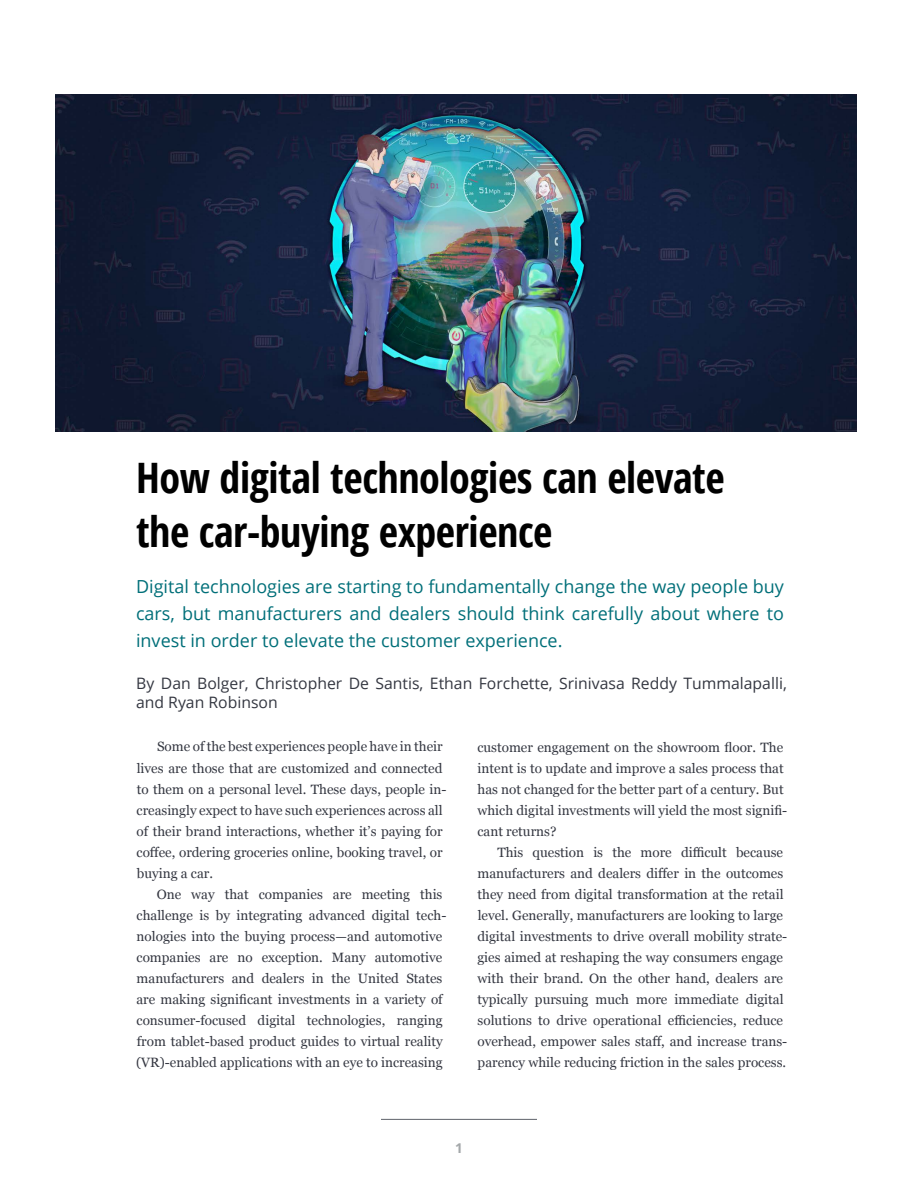
<style>
.page{position:relative;width:918px;height:1188px;background:#fff}
.page>*{position:absolute;margin:0;border:0;box-sizing:border-box;transform-origin:0 0}
.t1{font:700 42px/54px "Open Sans Condensed";letter-spacing:-.01em;color:#000}
.t2{font:18px/27px "Open Sans";color:#006f79;text-align:justify}
.t3{font:15.75px/18.9px "Open Sans";color:#343741}
.t4{font:13.5px/21px "Georgia";color:#343741}
.t5{font:700 13.5px "Open Sans";color:#a3a7a9}
</style>
<div class="page">
<hr style="left:381px;top:1119px;width:156px;height:1px;background:#5f636a">
<img style="left:55px;top:94px;width:802px;height:338px">
<h1 class="t1" style="left:136px;top:450px;width:590px">How digital technologies can elevate the car-buying experience</h1>
<h2 class="t2" style="left:136px;top:573px;width:650px">Digital technologies are starting to fundamentally change the way people buy cars, but manufacturers and dealers should think carefully about where to invest in order to elevate the customer experience.</h2>
<p class="t3" style="left:136px;top:673px;width:652px">By Dan Bolger, Christopher De Santis, Ethan Forchette, Srinivasa Reddy Tummalapalli, and Ryan Robinson</p>
<p class="t4" style="left:137px;top:736px;width:311px;text-indent:21px">Some of the best experiences people have in their lives are those that are customized and connected to them on a personal level. These days, people in&shy;creasingly expect to have such experiences across all of their brand interactions, whether it’s paying for coffee, ordering groceries online, booking travel, or buying a car.</p>
<p class="t4" style="left:136px;top:883px;width:312px;text-indent:20px">One way that companies are meeting this challenge is by integrating advanced digital tech&shy;nologies into the buying process—and automotive companies are no exception. Many automotive manufacturers and dealers in the United States are making significant investments in a variety of consumer-focused digital technologies, ranging from tablet-based product guides to virtual reality (VR)-enabled applications with an eye to increasing</p>
<p class="t4" style="left:477px;top:736px;width:311px">customer engagement on the showroom floor. The intent is to update and improve a sales process that has not changed for the better part of a century. But which digital investments will yield the most signifi&shy;cant returns?</p>
<p class="t4" style="left:477px;top:841px;width:311px;text-indent:20px">This question is the more difficult because manufacturers and dealers differ in the outcomes they need from digital transformation at the retail level. Generally, manufacturers are looking to large digital investments to drive overall mobility strate&shy;gies aimed at reshaping the way consumers engage with their brand. On the other hand, dealers are typically pursuing much more immediate digital solutions to drive operational efficiencies, reduce overhead, empower sales staff, and increase trans&shy;parency while reducing friction in the sales process.</p>
<p class="t5" style="left:455px;top:1138px;width:9px">1</p>
</div>
